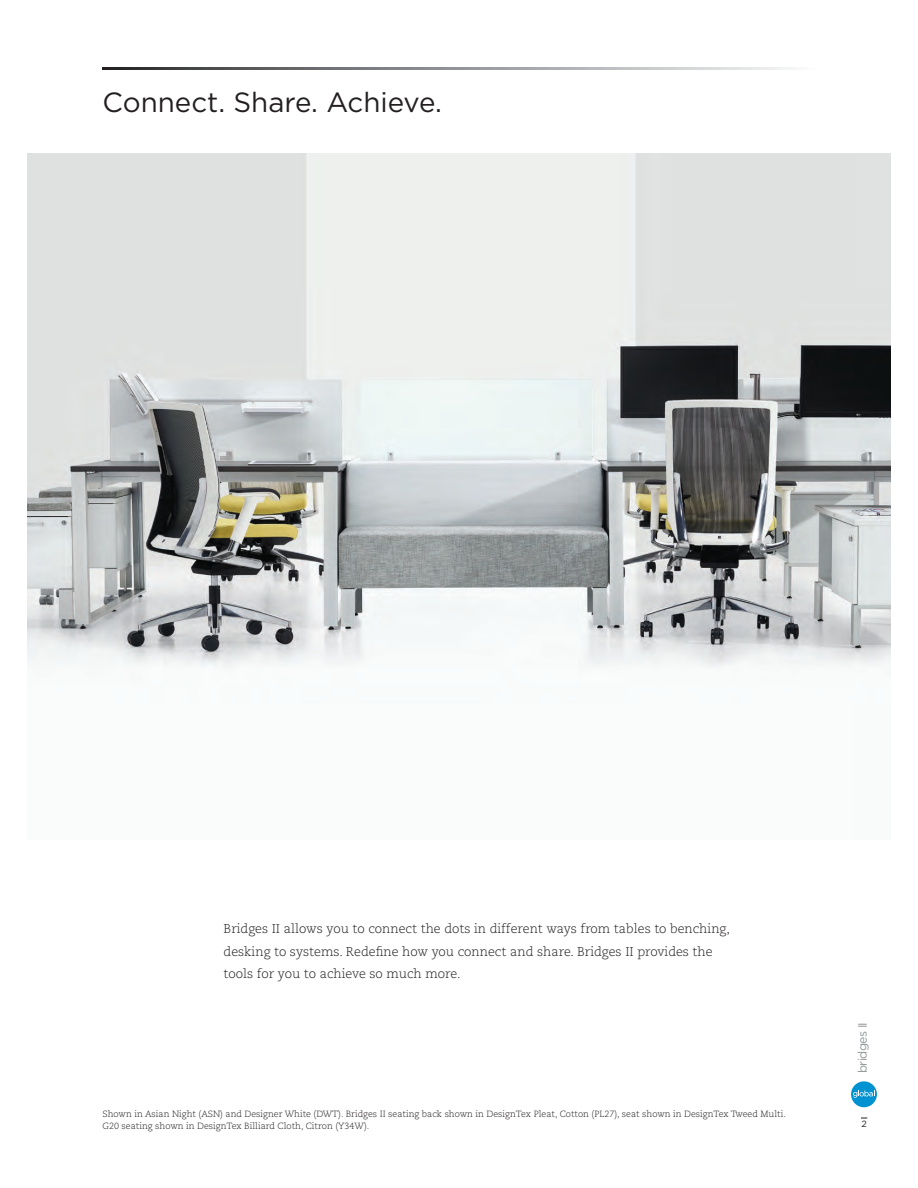
<style>
.page{position:relative;width:918px;height:1188px;background:#fff}
.page>*{position:absolute;margin:0;border:0;box-sizing:border-box;transform-origin:0 0}
.t1{font:27.75px "Gotham";color:#231f20}
.New_bullet{font:300 12.75px/22.5px "Caecilia LT Std";color:#231f20}
.t2{font:12.3px "Gotham";letter-spacing:-.05em;color:#939598}
.t3{font:300 9px/12px "Caecilia LT Std";color:#231f20}
.t4{font:9px "Gotham";color:#231f20}
</style>
<div class="page">
<svg style="left:103px;top:68px;width:688px;height:1px"></svg>
<div style="left:851px;top:1081px;width:26px;height:26px;background:#0092d1;border-radius:50%"></div>
<svg style="left:853px;top:1090px;width:22px;height:8px"></svg>
<img style="left:27px;top:153px;width:864px;height:515px">
<p class="t1" style="left:103px;top:85px;width:341px">Connect. Share. Achieve.</p>
<p class="New_bullet" style="left:224px;top:918px;width:508px">Bridges II allows you to connect the dots in different ways from tables to benching, desking to systems. Redefine how you connect and share. Bridges II provides the tools for you to achieve so much more.</p>
<p class="t3" style="left:103px;top:1108px;width:685px">Shown in Asian Night (ASN) and Designer White (DWT). Bridges II seating back shown in DesignTex Pleat, Cotton (PL27), seat shown in DesignTex Tweed Multi.<br>G20 seating shown in DesignTex Billiard Cloth, Citron (Y34W).</p>
<p class="t2" style="left:854px;top:1073px;width:53px;rotate:-90deg">bridges II</p>
<p class="t4" style="left:861px;top:1119px;width:7px">2</p>
</div>
